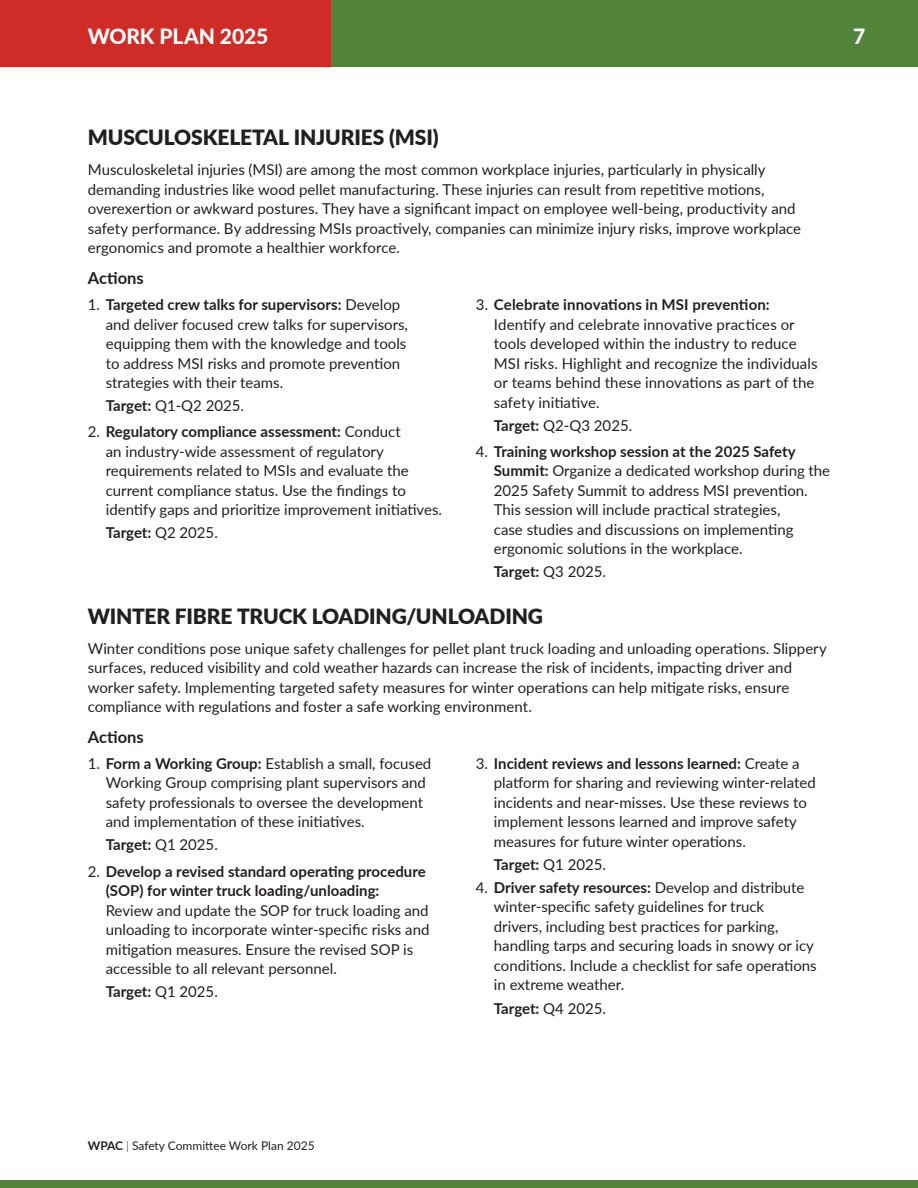
<style>
.page{position:relative;width:918px;height:1188px;background:#fff}
.page>*{position:absolute;margin:0;border:0;box-sizing:border-box;transform-origin:0 0}
.t1{font:900 21px "Lato";letter-spacing:-.005em;color:#231f20}
.t2{font:800 21px "Lato";letter-spacing:-.005em;color:#fff}
.Text{font:700 16.5px "Lato";color:#231f20}
.List_text{font:15px/19.5px "Lato";color:#231f20}
.Text-2{font:15px/19.5px "Lato";color:#231f20}
.List_text-2{font:700 15px "Lato";letter-spacing:-.005em;color:#231f20}
.t3{font:12px "Lato";color:#231f20}
.s1{font-weight:700}
.s2{font-weight:400}
.s3{font-weight:300}
</style>
<div class="page">
<div style="left:0;top:1180px;width:918px;height:8px;background:#52843c"></div>
<div style="left:173px;top:0;width:745px;height:68px;background:#52843c"></div>
<div style="left:0;top:0;width:331px;height:68px;background:#cf2c27"></div>
<h1 class="t2" style="left:88px;top:21px;width:182px">WORK PLAN 2025</h1>
<h1 class="t2" style="left:853px;top:21px;width:14px">7</h1>
<h1 class="t1" style="left:88px;top:122px;width:352px">MUSCULOSKELETAL INJURIES (MSI)</h1>
<p class="Text-2" style="left:88px;top:160px;width:715px">Musculoskeletal injuries (MSI) are among the most common workplace injuries, particularly in physically demanding industries like wood pellet manufacturing. These injuries can result from repetitive motions, overexertion or awkward postures. They have a significant impact on employee well-being, productivity and safety performance. By addressing MSIs proactively, companies can minimize injury risks, improve workplace ergonomics and promote a healthier workforce.</p>
<p class="Text" style="left:88px;top:266px;width:58px">Actions</p>
<p class="List_text" style="left:106px;top:294px;width:304px;text-indent:-18px">1. <span class="s1">Targeted crew talks for supervisors:</span> Develop and deliver focused crew talks for supervisors, equipping them with the knowledge and tools to address MSI risks and promote prevention strategies with their teams.</p>
<p class="List_text" style="left:106px;top:395px;width:140px"><span class="s1">Target:</span> Q1-Q2 2025.</p>
<p class="List_text" style="left:106px;top:421px;width:338px;text-indent:-18px">2. <span class="s1">Regulatory compliance assessment:</span> Conduct<br>an industry-wide assessment of regulatory requirements related to MSIs and evaluate the current compliance status. Use the findings to identify gaps and prioritize improvement initiatives.</p>
<p class="List_text-2" style="left:106px;top:522px;width:114px">Target: <span class="s2">Q2 2025.</span></p>
<p class="List_text" style="left:494px;top:294px;width:325px;text-indent:-18px">3. <span class="s1">Celebrate innovations in MSI prevention:<br></span>Identify and celebrate innovative practices or tools developed within the industry to reduce MSI risks. Highlight and recognize the individuals or teams behind these innovations as part of the safety initiative.</p>
<p class="List_text" style="left:494px;top:415px;width:140px"><span class="s1">Target:</span> Q2-Q3 2025.</p>
<p class="List_text" style="left:494px;top:441px;width:338px;text-indent:-18px">4. <span class="s1">Training workshop session at the 2025 Safety Summit:</span> Organize a dedicated workshop during the 2025 Safety Summit to address MSI prevention.<br>This session will include practical strategies,<br>case studies and discussions on implementing ergonomic solutions in the workplace.</p>
<p class="List_text-2" style="left:494px;top:561px;width:114px">Target: <span class="s2">Q3 2025.</span></p>
<h1 class="t1" style="left:88px;top:600px;width:457px">WINTER FIBRE TRUCK LOADING/UNLOADING</h1>
<p class="Text-2" style="left:88px;top:638px;width:741px">Winter conditions pose unique safety challenges for pellet plant truck loading and unloading operations. Slippery surfaces, reduced visibility and cold weather hazards can increase the risk of incidents, impacting driver and worker safety. Implementing targeted safety measures for winter operations can help mitigate risks, ensure compliance with regulations and foster a safe working environment.</p>
<p class="Text" style="left:88px;top:725px;width:58px">Actions</p>
<p class="List_text" style="left:106px;top:753px;width:327px;text-indent:-18px">1. <span class="s1">Form a Working Group:</span> Establish a small, focused Working Group comprising plant supervisors and safety professionals to oversee the development and implementation of these initiatives.</p>
<p class="List_text-2" style="left:106px;top:834px;width:114px">Target: <span class="s2">Q1 2025.</span></p>
<p class="List_text" style="left:106px;top:861px;width:325px;text-indent:-18px">2. <span class="s1">Develop a revised standard operating procedure (SOP) for winter truck loading/unloading:<br></span>Review and update the SOP for truck loading and unloading to incorporate winter-specific risks and mitigation measures. Ensure the revised SOP is accessible to all relevant personnel.</p>
<p class="List_text-2" style="left:106px;top:981px;width:114px">Target: <span class="s2">Q1 2025.</span></p>
<p class="List_text" style="left:494px;top:753px;width:323px;text-indent:-18px">3. <span class="s1">Incident reviews and lessons learned:</span> Create a platform for sharing and reviewing winter-related incidents and near-misses. Use these reviews to implement lessons learned and improve safety measures for future winter operations.</p>
<p class="List_text-2" style="left:494px;top:853px;width:114px">Target: <span class="s2">Q1 2025.</span></p>
<p class="List_text" style="left:494px;top:877px;width:324px;text-indent:-18px">4. <span class="s1">Driver safety resources:</span> Develop and distribute winter-specific safety guidelines for truck<br>drivers, including best practices for parking, handling tarps and securing loads in snowy or icy conditions. Include a checklist for safe operations in extreme weather.</p>
<p class="List_text-2" style="left:494px;top:997px;width:114px">Target: <span class="s2">Q4 2025.</span></p>
<p class="t3" style="left:88px;top:1137px;width:228px"><span class="s1">WPAC</span> <span class="s3">|</span> Safety Committee Work Plan 2025</p>
</div>
